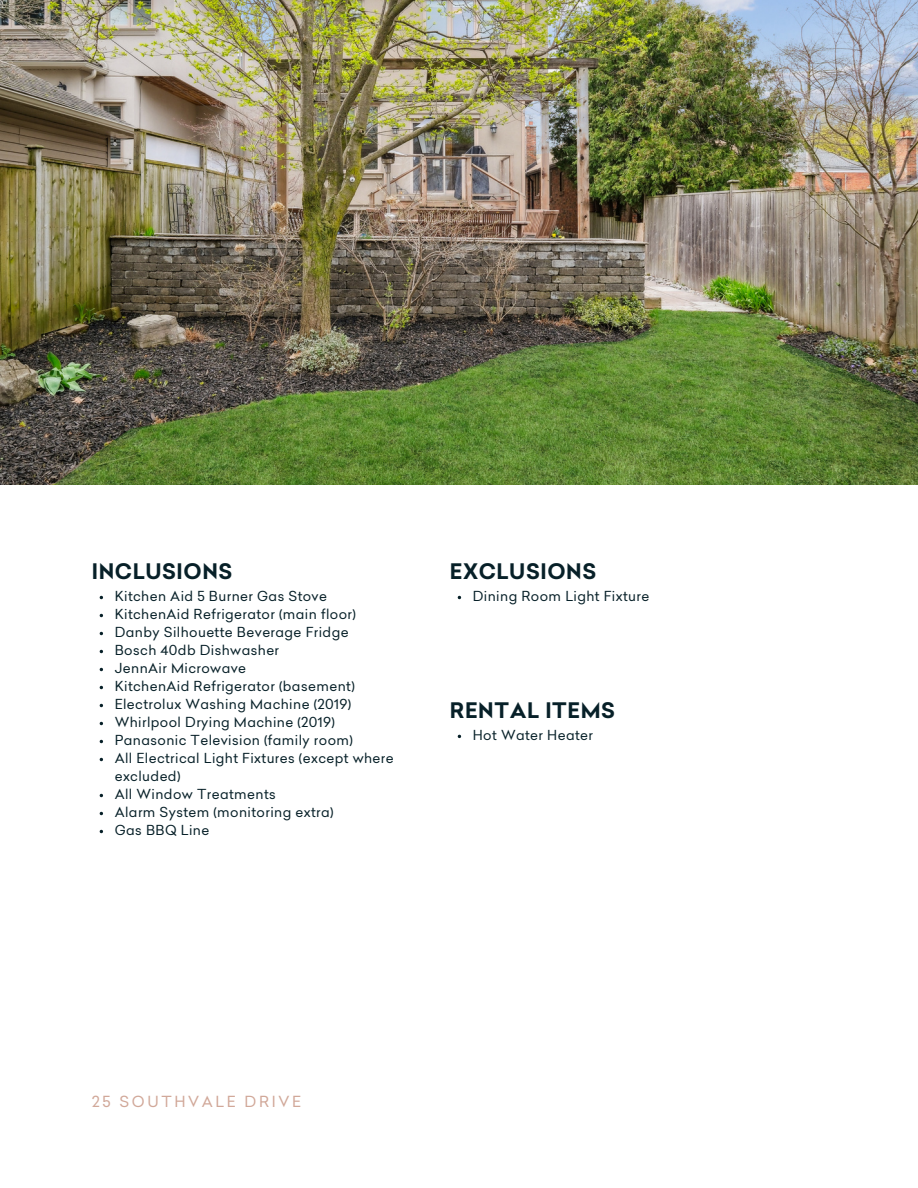
<style>
.page{position:relative;width:918px;height:1188px;background:#fff}
.page>*{position:absolute;margin:0;border:0;box-sizing:border-box;transform-origin:0 0}
.t1{font:700 21px "Celias";letter-spacing:.03em;color:#072028}
.t2{font:15px "Celias";letter-spacing:.175em;color:#d1a899}
.t3{font:13.5px/18px "Celias";letter-spacing:.03em;color:#072028}
</style>
<div class="page">
<img style="left:0;top:0;width:918px;height:485px">
<h1 class="t1" style="left:92px;top:563px;width:142px">INCLUSIONS</h1>
<p class="t3" style="left:115px;top:589px;width:280px">Kitchen Aid 5 Burner Gas Stove<br>KitchenAid Refrigerator (main floor)<br>Danby Silhouette Beverage Fridge<br>Bosch 40db Dishwasher<br>JennAir Microwave<br>KitchenAid Refrigerator (basement)<br>Electrolux Washing Machine (2019)<br>Whirlpool Drying Machine (2019)<br>Panasonic Television (family room)<br>All Electrical Light Fixtures (except where excluded)<br>All Window Treatments<br>Alarm System (monitoring extra)<br>Gas BBQ Line</p>
<h1 class="t1" style="left:450px;top:563px;width:148px">EXCLUSIONS</h1>
<p class="t3" style="left:473px;top:589px;width:178px">Dining Room Light Fixture</p>
<h1 class="t1" style="left:450px;top:702px;width:167px">RENTAL ITEMS</h1>
<p class="t3" style="left:473px;top:728px;width:122px">Hot Water Heater</p>
<h2 class="t2" style="left:92px;top:1096px;width:211px">25 SOUTHVALE DRIVE</h2>
</div>
